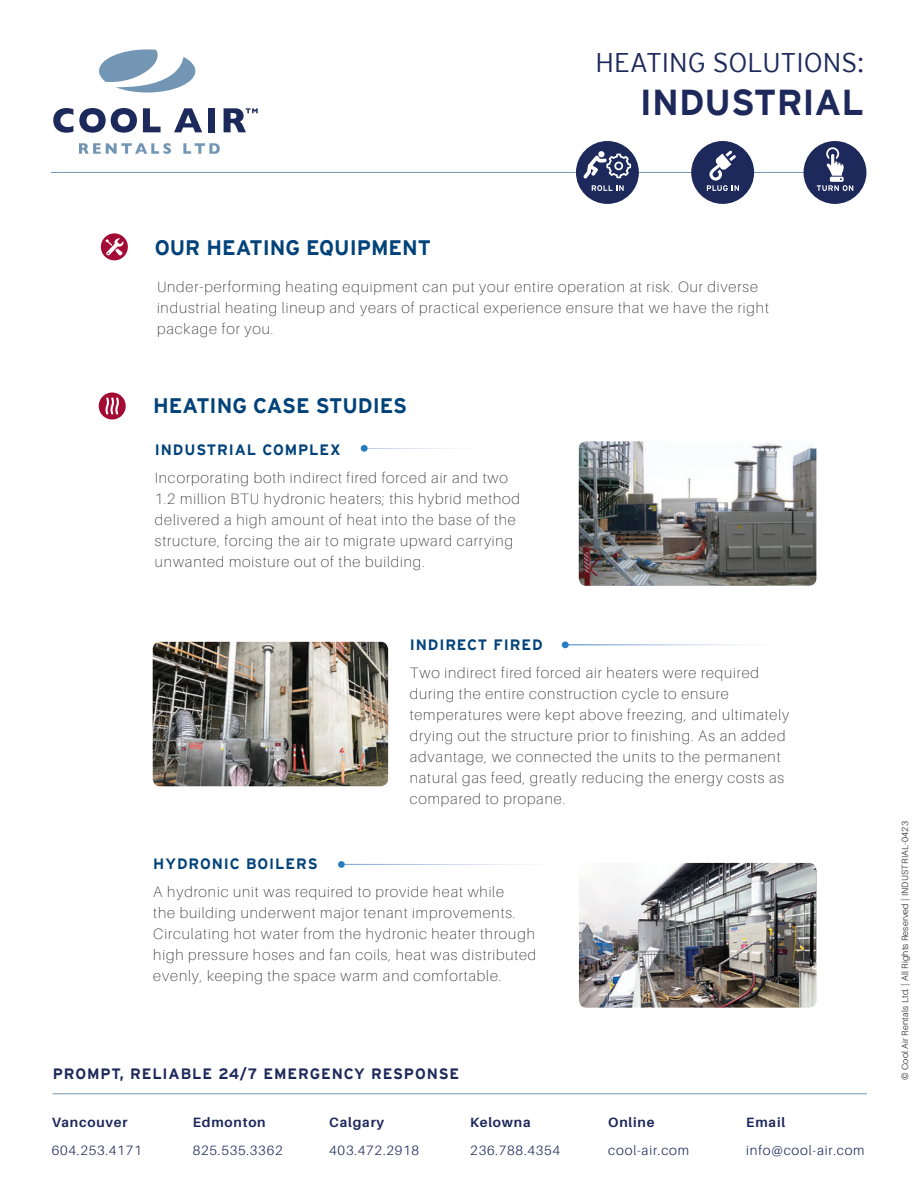
<style>
.page{position:relative;width:918px;height:1188px;background:#fff}
.page>*{position:absolute;margin:0;border:0;box-sizing:border-box;transform-origin:0 0}
.t1{font:700 36px "Interstate";color:#1d295b}
.t2{font:300 27px "Interstate";color:#1d295b}
.t3{font:700 21px "Interstate";color:#004279}
.t4{font:100 15px/21px "Aileron";letter-spacing:.06em;color:#333233}
.t5{font:700 15px "Interstate";letter-spacing:.06em;color:#004279}
.t6{font:700 15px "Interstate";letter-spacing:.06em;color:#1d295b}
.t7{font:300 13.5px "Aileron";letter-spacing:.06em;color:#1d295b}
.t8{font:700 13.5px "Aileron";letter-spacing:.06em;color:#1d295b}
.t9{font:300 9px "Aileron";letter-spacing:.025em;color:#1f2020}
</style>
<div class="page">
<hr style="left:53px;top:1093px;width:814px;height:1px;background:#7296b4">
<div style="left:101px;top:233px;width:27px;height:27px;background:#a30a34;border-radius:50%"></div>
<svg style="left:105px;top:238px;width:19px;height:18px"></svg>
<img style="left:153px;top:642px;width:235px;height:144px">
<img style="left:579px;top:441px;width:237px;height:145px">
<svg style="left:567px;top:645px;width:230px;height:1px"></svg>
<div style="left:562px;top:641px;width:7px;height:7px;background:#277dc1;border-radius:50%"></div>
<svg style="left:368px;top:448px;width:87px;height:1px"></svg>
<div style="left:361px;top:445px;width:7px;height:7px;background:#277dc1;border-radius:50%"></div>
<svg style="left:99px;top:393px;width:27px;height:27px"></svg>
<img style="left:579px;top:863px;width:238px;height:145px">
<svg style="left:345px;top:864px;width:183px;height:1px"></svg>
<div style="left:338px;top:861px;width:7px;height:7px;background:#277dc1;border-radius:50%"></div>
<hr style="left:51px;top:172px;width:814px;height:1px;background:#7296b4">
<div style="left:577px;top:142px;width:61px;height:61px;background:#1d295b;border-radius:50%"></div>
<div style="left:576px;top:141px;width:63px;height:63px;border:3px solid #1d295b;border-radius:50%"></div>
<svg style="left:592px;top:185px;width:32px;height:6px"></svg>
<svg style="left:583px;top:151px;width:48px;height:27px"></svg>
<div style="left:693px;top:142px;width:60px;height:61px;background:#1d295b;border-radius:50%"></div>
<div style="left:691px;top:141px;width:63px;height:63px;border:3px solid #1d295b;border-radius:50%"></div>
<svg style="left:707px;top:151px;width:32px;height:40px"></svg>
<div style="left:805px;top:142px;width:60px;height:61px;background:#1d295b;border-radius:50%"></div>
<div style="left:804px;top:141px;width:62px;height:63px;border:3px solid #1d295b;border-radius:50%"></div>
<svg style="left:817px;top:147px;width:36px;height:44px"></svg>
<svg style="left:79px;top:143px;width:92px;height:11px"></svg>
<svg style="left:183px;top:143px;width:37px;height:11px"></svg>
<svg style="left:79px;top:108px;width:58px;height:25px"></svg>
<svg style="left:143px;top:108px;width:18px;height:24px"></svg>
<svg style="left:174px;top:108px;width:28px;height:24px"></svg>
<div style="left:208px;top:108px;width:7px;height:24px;background:#1d295b"></div>
<svg style="left:53px;top:108px;width:20px;height:25px"></svg>
<svg style="left:224px;top:108px;width:34px;height:24px"></svg>
<svg style="left:99px;top:49px;width:96px;height:44px"></svg>
<h2 class="t2" style="left:595px;top:47px;width:270px">HEATING SOLUTIONS:</h2>
<h1 class="t1" style="left:640px;top:82px;width:22px">INDUSTRI</h1>
<h1 class="t1" style="left:815px;top:82px;width:46px">AL</h1>
<h3 class="t3" style="left:155px;top:235px;width:16px">OUR</h3>
<h3 class="t3" style="left:206px;top:235px;width:57px">HE ATING</h3>
<h3 class="t3" style="left:306px;top:235px;width:126px">EQUIPMENT</h3>
<p class="t4" style="left:157px;top:277px;width:613px">Under-performing heating equipment can put your entire operation at risk. Our diverse industrial heating lineup and years of practical experience ensure that we have the right package for you.</p>
<h3 class="t3" style="left:153px;top:394px;width:255px">HEATING CASE STUDIES</h3>
<p class="t5" style="left:155px;top:441px;width:187px">I NDUSTRIAL COMPLEX</p>
<p class="t4" style="left:155px;top:467px;width:367px">Incorporating both indirect fired forced air and two 1.2 million BTU hydronic heaters; this hybrid method delivered a high amount of heat into the base of the structure, forcing the air to migrate upward carrying unwanted moisture out of the building.</p>
<p class="t5" style="left:410px;top:636px;width:134px">I NDIRECT FIRED</p>
<p class="t4" style="left:410px;top:662px;width:381px">Two indirect fired forced air heaters were required during the entire construction cycle to ensure temperatures were kept above freezing, and ultimately drying out the structure prior to finishing. As an added advantage, we connected the units to the permanent natural gas feed, greatly reducing the energy costs as compared to propane.</p>
<p class="t5" style="left:153px;top:856px;width:166px">HYDRONIC BOILERS</p>
<p class="t4" style="left:153px;top:882px;width:385px">A hydronic unit was required to provide heat while<br>the building underwent major tenant improvements.<br>Circulating hot water from the hydronic heater through high pressure hoses and fan coils, heat was distributed evenly, keeping the space warm and comfortable.</p>
<p class="t6" style="left:53px;top:1065px;width:408px">PROMPT, RELIABLE 24/7 EMERGENCY RESPONSE</p>
<p class="t8" style="left:52px;top:1115px;width:77px">Vancouver</p>
<p class="t7" style="left:52px;top:1143px;width:91px">604.253.4171</p>
<p class="t8" style="left:193px;top:1115px;width:74px">Edmonton</p>
<p class="t7" style="left:193px;top:1143px;width:91px">825.535.3362</p>
<p class="t8" style="left:329px;top:1115px;width:56px">Calgary</p>
<p class="t7" style="left:329px;top:1143px;width:91px">403.472.2918</p>
<p class="t8" style="left:470px;top:1115px;width:62px">Kelowna</p>
<p class="t7" style="left:470px;top:1143px;width:91px">236.788.4354</p>
<p class="t8" style="left:608px;top:1115px;width:48px">Online</p>
<p class="t7" style="left:608px;top:1143px;width:82px">cool-air.com</p>
<p class="t8" style="left:746px;top:1115px;width:40px">Email</p>
<p class="t7" style="left:746px;top:1143px;width:120px">info@cool-air.com</p>
<p class="t9" style="left:900px;top:1080px;width:260px;rotate:-90deg">© Cool Air Rentals Ltd. | All Rights Reserved | INDUSTRIAL-0423</p>
</div>
